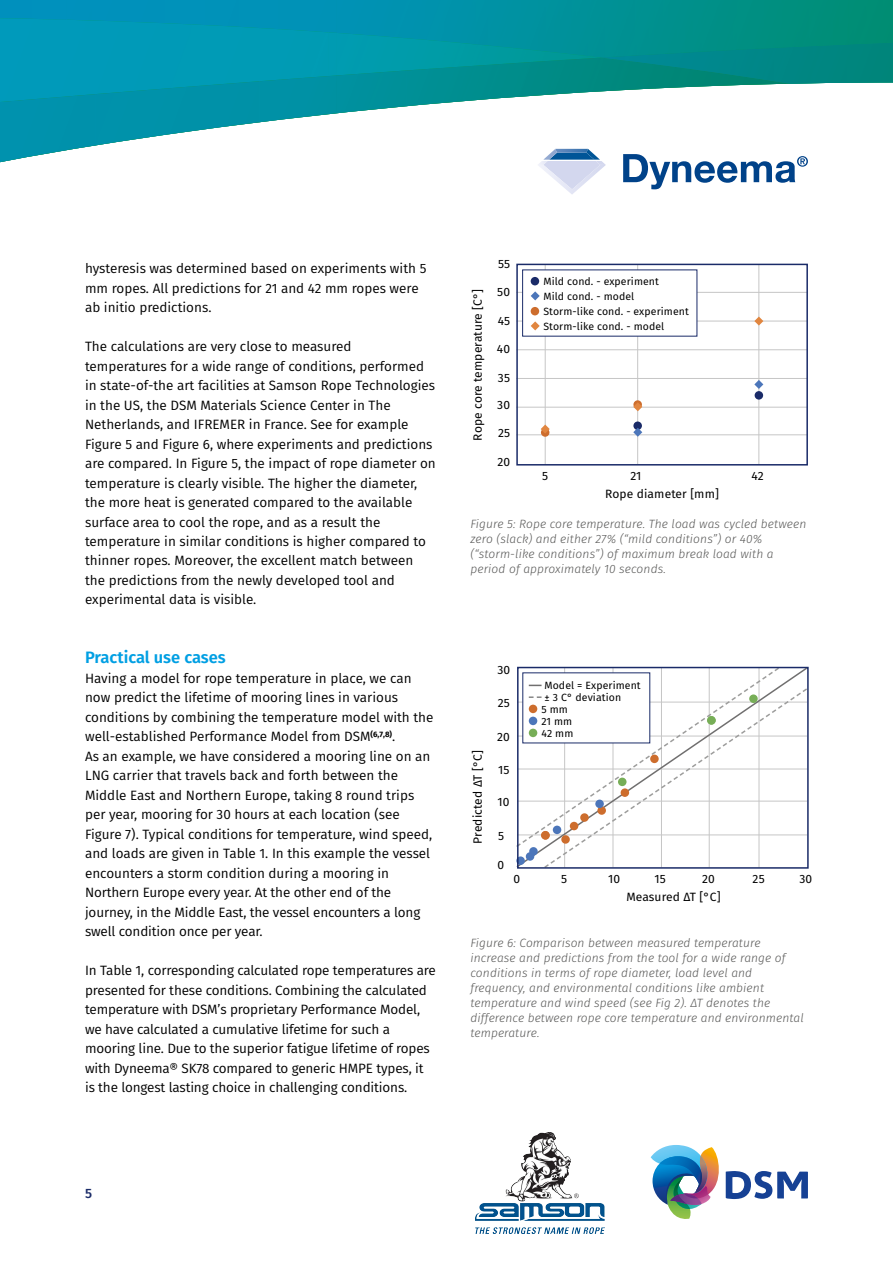
<style>
.page{position:relative;width:893px;height:1263px;background:#fff}
.page>*{position:absolute;margin:0;border:0;box-sizing:border-box;transform-origin:0 0}
.t1{font:600 16.5px "Fira Sans";color:#009fe3}
.t2{font:13.5px/19.5px "Fira Sans";color:#000}
.t3{font:500 13.5px "Fira Sans";color:#1a2b68}
.t4{font:italic 300 12px/15px "Fira Sans";letter-spacing:.01em;color:#575756}
.t5{font:12px "Fira Sans";letter-spacing:.01em;color:#000}
.t6{font:10.5px/12px "Fira Sans";letter-spacing:.01em;color:#000}
</style>
<div class="page">
<svg style="left:543px;top:688px;width:263px;height:178px"></svg>
<svg style="left:516px;top:666px;width:265px;height:182px"></svg>
<svg style="left:651px;top:1145px;width:157px;height:74px"></svg>
<div style="left:0;top:20px;width:191px;height:74px;background:#009ab9"></div>
<div style="left:191px;top:25px;width:137px;height:56px;background:#009bb5"></div>
<img style="left:328px;top:33px;width:161px;height:42px">
<img style="left:259px;top:75px;width:78px;height:47px">
<img style="left:95px;top:81px;width:165px;height:64px">
<img style="left:0;top:94px;width:95px;height:69px">
<img style="left:202px;top:0;width:135px;height:33px">
<img style="left:66px;top:0;width:136px;height:25px">
<img style="left:0;top:0;width:67px;height:20px">
<svg style="left:42px;top:19px;width:25px;height:1px"></svg>
<img style="left:406px;top:58px;width:195px;height:48px">
<img style="left:337px;top:70px;width:69px;height:43px">
<img style="left:489px;top:0;width:166px;height:58px">
<div style="left:655px;top:0;width:83px;height:42px;background:#009089"></div>
<img style="left:337px;top:0;width:152px;height:45px">
<div style="left:738px;top:0;width:110px;height:42px;background:#008f7d"></div>
<div style="left:848px;top:0;width:45px;height:42px;background:#008d75"></div>
<svg style="left:472px;top:44px;width:17px;height:2px"></svg>
<svg style="left:601px;top:84px;width:175px;height:8px"></svg>
<img style="left:601px;top:42px;width:292px;height:42px">
<svg style="left:538px;top:149px;width:68px;height:45px"></svg>
<svg style="left:623px;top:154px;width:185px;height:35px"></svg>
<hr style="left:516px;top:434px;width:291px;height:1px;background:#c6c6c6">
<hr style="left:516px;top:407px;width:291px;height:1px;background:#c6c6c6">
<hr style="left:516px;top:378px;width:291px;height:1px;background:#c6c6c6">
<hr style="left:516px;top:349px;width:291px;height:1px;background:#c6c6c6">
<hr style="left:516px;top:321px;width:291px;height:1px;background:#c6c6c6">
<hr style="left:516px;top:292px;width:291px;height:1px;background:#c6c6c6">
<hr style="left:758px;top:265px;width:1px;height:200px;background:#c6c6c6">
<hr style="left:637px;top:265px;width:1px;height:199px;background:#c6c6c6">
<hr style="left:545px;top:265px;width:1px;height:200px;background:#c6c6c6">
<div style="left:541px;top:428px;width:8px;height:9px;background:#cd6d2d;border-radius:50%"></div>
<svg style="left:633px;top:400px;width:9px;height:9px"></svg>
<div style="left:633px;top:421px;width:9px;height:9px;background:#1a2b68;border-radius:50%"></div>
<div style="left:755px;top:391px;width:8px;height:9px;background:#1a2b68;border-radius:50%"></div>
<svg style="left:541px;top:424px;width:9px;height:10px"></svg>
<svg style="left:633px;top:402px;width:9px;height:9px"></svg>
<svg style="left:754px;top:317px;width:9px;height:9px"></svg>
<svg style="left:633px;top:428px;width:9px;height:9px"></svg>
<svg style="left:754px;top:380px;width:9px;height:9px"></svg>
<div style="left:522px;top:269px;width:175px;height:67px;background:#fff"></div>
<div style="left:531px;top:277px;width:8px;height:8px;background:#1a2b68;border-radius:50%"></div>
<svg style="left:531px;top:291px;width:9px;height:9px"></svg>
<div style="left:531px;top:307px;width:8px;height:8px;background:#cd6d2d;border-radius:50%"></div>
<svg style="left:531px;top:321px;width:9px;height:9px"></svg>
<div style="left:516px;top:264px;width:292px;height:201px;border:2px solid #1a2b68"></div>
<div style="left:618px;top:778px;width:8px;height:8px;background:#77ae57;border-radius:50%"></div>
<div style="left:522px;top:672px;width:128px;height:71px;background:#fff"></div>
<svg style="left:529px;top:696px;width:13px;height:2px"></svg>
<div style="left:529px;top:705px;width:8px;height:8px;background:#cd6d2d;border-radius:50%"></div>
<div style="left:529px;top:717px;width:8px;height:8px;background:#4c76ba;border-radius:50%"></div>
<div style="left:529px;top:729px;width:8px;height:8px;background:#77ae57;border-radius:50%"></div>
<svg style="left:529px;top:685px;width:13px;height:1px"></svg>
<div style="left:516px;top:856px;width:9px;height:9px;background:#4c76ba;border-radius:50%"></div>
<div style="left:526px;top:852px;width:8px;height:9px;background:#4c76ba;border-radius:50%"></div>
<div style="left:529px;top:847px;width:9px;height:8px;background:#4c76ba;border-radius:50%"></div>
<div style="left:553px;top:826px;width:8px;height:8px;background:#4c76ba;border-radius:50%"></div>
<div style="left:541px;top:831px;width:9px;height:8px;background:#cd6d2d;border-radius:50%"></div>
<div style="left:561px;top:835px;width:9px;height:9px;background:#cd6d2d;border-radius:50%"></div>
<div style="left:570px;top:822px;width:8px;height:8px;background:#cd6d2d;border-radius:50%"></div>
<div style="left:580px;top:813px;width:9px;height:9px;background:#cd6d2d;border-radius:50%"></div>
<div style="left:597px;top:806px;width:9px;height:9px;background:#cd6d2d;border-radius:50%"></div>
<div style="left:621px;top:788px;width:8px;height:9px;background:#cd6d2d;border-radius:50%"></div>
<div style="left:650px;top:755px;width:9px;height:8px;background:#cd6d2d;border-radius:50%"></div>
<div style="left:595px;top:800px;width:9px;height:8px;background:#4c76ba;border-radius:50%"></div>
<div style="left:707px;top:716px;width:9px;height:9px;background:#77ae57;border-radius:50%"></div>
<div style="left:749px;top:694px;width:9px;height:9px;background:#77ae57;border-radius:50%"></div>
<div style="left:517px;top:667px;width:292px;height:202px;border:2px solid #1a2b68"></div>
<img style="left:475px;top:1132px;width:129px;height:101px">
<p class="t2" style="left:85px;top:258px;width:343px">hysteresis was determined based on experiments with 5 mm ropes. All predictions for 21 and 42 mm ropes were ab initio predictions.</p>
<p class="t2" style="left:85px;top:336px;width:352px">The calculations are very close to measured temperatures for a wide range of conditions, performed in state-of-the art facilities at Samson Rope Technologies in the US, the DSM Materials Science Center in The Netherlands, and IFREMER in France. See for example Figure 5 and Figure 6, where experiments and predictions are compared. In Figure 5, the impact of rope diameter on temperature is clearly visible. The higher the diameter, the more heat is generated compared to the available surface area to cool the rope, and as a result the temperature in similar conditions is higher compared to thinner ropes. Moreover, the excellent match between the predictions from the newly developed tool and experimental data is visible.</p>
<p class="t1" style="left:85px;top:644px;width:142px">Practical use cases</p>
<p class="t2" style="left:85px;top:668px;width:350px">Having a model for rope temperature in place, we can now predict the lifetime of mooring lines in various conditions by combining the temperature model with the well-established Performance Model from DSM<sup>(6,7,8)</sup>.<br>As an example, we have considered a mooring line on an LNG carrier that travels back and forth between the Middle East and Northern Europe, taking 8 round trips per year, mooring for 30 hours at each location (see Figure 7). Typical conditions for temperature, wind speed, and loads are given in Table 1. In this example the vessel encounters a storm condition during a mooring in Northern Europe every year. At the other end of the journey, in the Middle East, the vessel encounters a long swell condition once per year.</p>
<p class="t2" style="left:85px;top:960px;width:352px">In Table 1, corresponding calculated rope temperatures are presented for these conditions. Combining the calculated temperature with DSM’s proprietary Performance Model, we have calculated a cumulative lifetime for such a mooring line. Due to the superior fatigue lifetime of ropes with Dyneema® SK78 compared to generic HMPE types, it is the longest lasting choice in challenging conditions.</p>
<p class="t5" style="left:468px;top:441px;width:153px;rotate:-90deg">Rope core temperature [C°]</p>
<p class="t5" style="left:498px;top:255px;width:14px">55</p>
<p class="t5" style="left:497px;top:283px;width:14px">50</p>
<p class="t5" style="left:498px;top:311px;width:14px">45</p>
<p class="t5" style="left:497px;top:340px;width:15px">40</p>
<p class="t5" style="left:498px;top:368px;width:14px">35</p>
<p class="t5" style="left:497px;top:396px;width:14px">30</p>
<p class="t5" style="left:498px;top:423px;width:14px">25</p>
<p class="t5" style="left:497px;top:452px;width:14px">20</p>
<p class="t6" style="left:543px;top:274px;width:147px;line-height:15px">Mild cond. - experiment<br>Mild cond. - model<br>Storm-like cond. - experiment<br>Storm-like cond. - model</p>
<p class="t5" style="left:542px;top:467px;width:8px">5</p>
<p class="t5" style="left:630px;top:467px;width:12px">21</p>
<p class="t5" style="left:752px;top:467px;width:14px">42</p>
<p class="t5" style="left:605px;top:484px;width:115px">Rope diameter [mm]</p>
<p class="t4" style="left:470px;top:516px;width:337px">Figure 5: Rope core temperature. The load was cycled between zero (slack) and either 27% (“mild conditions”) or 40% (“storm-like conditions”) of maximum break load with a period of approximately 10 seconds.</p>
<p class="t5" style="left:468px;top:843px;width:95px;rotate:-90deg">Predicted ΔT [°C]</p>
<p class="t5" style="left:497px;top:661px;width:14px">30</p>
<p class="t5" style="left:498px;top:694px;width:14px">25</p>
<p class="t5" style="left:497px;top:728px;width:14px">20</p>
<p class="t5" style="left:498px;top:761px;width:13px">15</p>
<p class="t5" style="left:497px;top:793px;width:14px">10</p>
<p class="t5" style="left:498px;top:826px;width:8px">5</p>
<p class="t5" style="left:497px;top:855px;width:8px">0</p>
<p class="t6" style="left:542px;top:679px;width:101px">Model = Experiment ± 3 C° deviation<br>5 mm<br>21 mm<br>42 mm</p>
<p class="t5" style="left:514px;top:870px;width:8px">0</p>
<p class="t5" style="left:608px;top:870px;width:14px">10</p>
<p class="t5" style="left:753px;top:870px;width:14px">25</p>
<p class="t5" style="left:561px;top:870px;width:8px">5</p>
<p class="t5" style="left:654px;top:870px;width:13px">15</p>
<p class="t5" style="left:702px;top:870px;width:14px">20</p>
<p class="t5" style="left:799px;top:870px;width:14px">30</p>
<p class="t5" style="left:626px;top:887px;width:96px">Measured ΔT [°C]</p>
<p class="t4" style="left:470px;top:936px;width:335px">Figure 6: Comparison between measured temperature increase and predictions from the tool for a wide range of conditions in terms of rope diameter, load level and frequency, and environmental conditions like ambient temperature and wind speed (see Fig 2). ΔT denotes the difference between rope core temperature and environmental temperature.</p>
<p class="t3" style="left:85px;top:1183px;width:9px">5</p>
</div>
